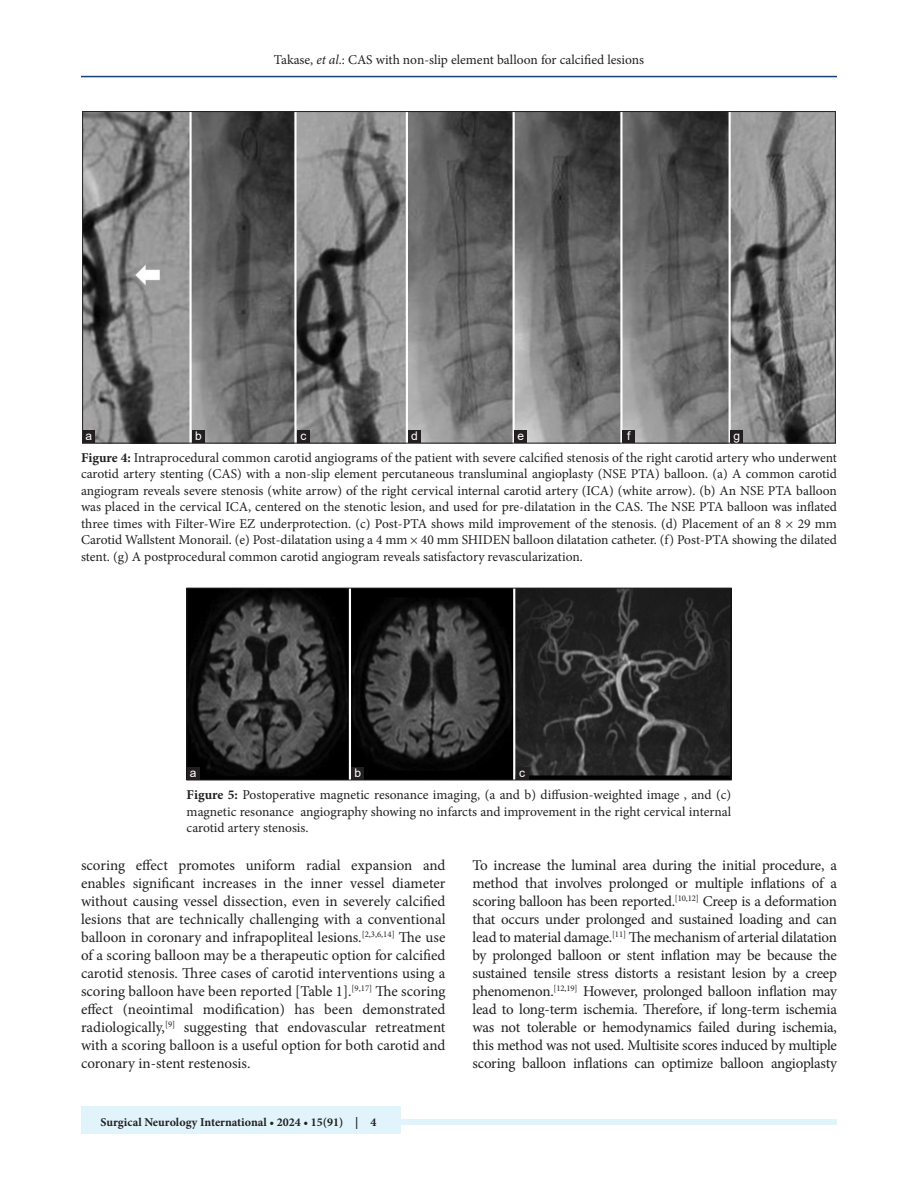
<style>
.page{position:relative;width:918px;height:1188px;background:#fff}
.page>*{position:absolute;margin:0;border:0;box-sizing:border-box;transform-origin:0 0}
.TX{font:15px/18px "Minion Pro";letter-spacing:-.01em;color:#231f20;text-align:justify}
.FGC{font:13.5px/16.5px "Minion Pro";color:#231f20;text-align:justify}
.t1{font:700 12px "Minion Pro";color:#231f20}
.LABEL{font:12px "Arial";color:#fff}
.s1{font-style:italic}
.s2{font-weight:700}
</style>
<div class="page">
<hr style="left:81px;top:76px;width:756px;height:1px;background:#164077">
<div style="left:81px;top:1119px;width:756px;height:6px;background:#e1f4fc"></div>
<div style="left:81px;top:1106px;width:319px;height:28px;background:#e1f4fc"></div>
<img style="left:189px;top:590px;width:540px;height:188px">
<div style="left:187px;top:588px;width:544px;height:192px;border:1px solid #231f20"></div>
<div style="left:187px;top:768px;width:12px;height:12px;background:#231f20"></div>
<div style="left:351px;top:767px;width:13px;height:13px;background:#231f20"></div>
<div style="left:516px;top:767px;width:13px;height:13px;background:#231f20"></div>
<img style="left:84px;top:113px;width:750px;height:328px">
<div style="left:83px;top:430px;width:12px;height:13px;background:#231f20"></div>
<div style="left:192px;top:430px;width:13px;height:13px;background:#231f20"></div>
<div style="left:297px;top:430px;width:13px;height:13px;background:#231f20"></div>
<div style="left:408px;top:430px;width:13px;height:13px;background:#231f20"></div>
<div style="left:514px;top:430px;width:13px;height:13px;background:#231f20"></div>
<div style="left:730px;top:430px;width:13px;height:13px;background:#231f20"></div>
<div style="left:622px;top:430px;width:13px;height:13px;background:#231f20"></div>
<p class="FGC" style="left:274px;top:51px;width:372px">Takase, <span class="s1">et al</span>.: CAS with non-slip element balloon for calcified lesions</p>
<p class="LABEL" style="left:86px;top:428px;width:8px">a</p>
<p class="LABEL" style="left:195px;top:427px;width:8px">b</p>
<p class="LABEL" style="left:301px;top:427px;width:7px">c</p>
<p class="LABEL" style="left:411px;top:427px;width:8px">d</p>
<p class="LABEL" style="left:518px;top:427px;width:8px">e</p>
<p class="LABEL" style="left:627px;top:427px;width:5px">f</p>
<p class="LABEL" style="left:733px;top:427px;width:8px">g</p>
<p class="FGC" style="left:81px;top:449px;width:758px"><span class="s2">Figure 4:</span> Intraprocedural common carotid angiograms of the patient with severe calcified stenosis of the right carotid artery who underwent carotid artery stenting (CAS) with a non-slip element percutaneous transluminal angioplasty (NSE PTA) balloon. (a) A common carotid angiogram reveals severe stenosis (white arrow) of the right cervical internal carotid artery (ICA) (white arrow). (b) An NSE PTA balloon was placed in the cervical ICA, centered on the stenotic lesion, and used for pre-dilatation in the CAS. The NSE PTA balloon was inflated three times with Filter-Wire EZ underprotection. (c) Post-PTA shows mild improvement of the stenosis. (d) Placement of an 8 × 29 mm Carotid Wallstent Monorail. (e) Post-dilatation using a 4 mm × 40 mm SHIDEN balloon dilatation catheter. (f) Post-PTA showing the dilated stent. (g) A postprocedural common carotid angiogram reveals satisfactory revascularization.</p>
<p class="LABEL" style="left:190px;top:765px;width:8px">a</p>
<p class="LABEL" style="left:354px;top:764px;width:8px">b</p>
<p class="LABEL" style="left:519px;top:764px;width:7px">c</p>
<p class="FGC" style="left:187px;top:787px;width:546px"><span class="s2">Figure 5:</span> Postoperative magnetic resonance imaging, (a and b) diffusion-weighted image , and (c) magnetic resonance angiography showing no infarcts and improvement in the right cervical internal carotid artery stenosis.</p>
<p class="TX" style="left:81px;top:856px;width:366px">scoring effect promotes uniform radial expansion and enables significant increases in the inner vessel diameter without causing vessel dissection, even in severely calcified lesions that are technically challenging with a conventional balloon in coronary and infrapopliteal lesions.<sup>[2,3,6,14]</sup> The use of a scoring balloon may be a therapeutic option for calcified carotid stenosis. Three cases of carotid interventions using a scoring balloon have been reported [Table 1].<sup>[9,17]</sup> The scoring effect (neointimal modification) has been demonstrated radiologically,<sup>[9]</sup> suggesting that endovascular retreatment with a scoring balloon is a useful option for both carotid and coronary in-stent restenosis.</p>
<p class="TX" style="left:472px;top:856px;width:366px">To increase the luminal area during the initial procedure, a method that involves prolonged or multiple inflations of a scoring balloon has been reported.<sup>[10,12]</sup> Creep is a deformation that occurs under prolonged and sustained loading and can lead to material damage.<sup>[11]</sup> The mechanism of arterial dilatation by prolonged balloon or stent inflation may be because the sustained tensile stress distorts a resistant lesion by a creep phenomenon.<sup>[12,19]</sup> However, prolonged balloon inflation may lead to long-term ischemia. Therefore, if long-term ischemia was not tolerable or hemodynamics failed during ischemia, this method was not used. Multisite scores induced by multiple scoring balloon inflations can optimize balloon angioplasty</p>
<p class="t1" style="left:100px;top:1113px;width:278px">Surgical Neurology International • 2024 • 15(91) | 4</p>
</div>
